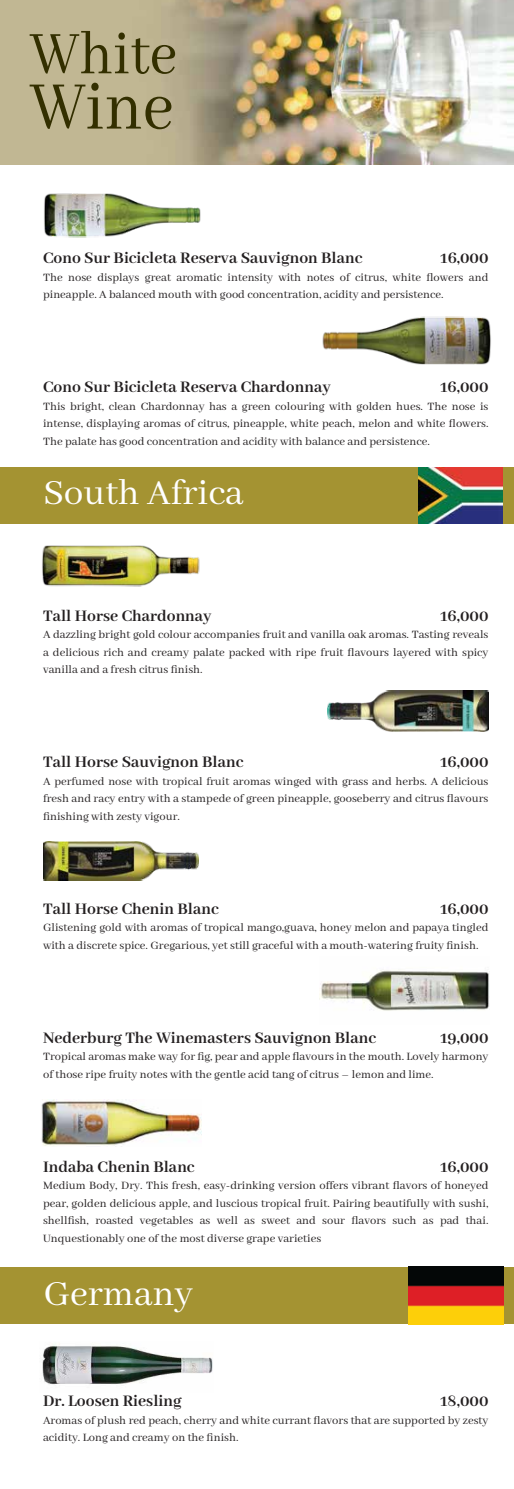
<style>
.page{position:relative;width:514px;height:1489px;background:#fff}
.page>*{position:absolute;margin:0;border:0;box-sizing:border-box;transform-origin:0 0}
.t1{font:75px "Abhaya Libre";color:#332f00;scale:.91 1}
.t2{font:66.62px "Abhaya Libre";color:#332f00;scale:.91 1}
.t3{font:39.25px "Abhaya Libre";color:#fff}
.t4{font:700 17.5px "Abhaya Libre";color:#231f20}
.t5{font:12.5px/17.5px "Abhaya Libre";color:#231f20}
</style>
<div class="page">
<img style="left:44px;top:193px;width:157px;height:45px">
<img style="left:322px;top:317px;width:169px;height:48px">
<div style="left:0;top:467px;width:514px;height:56px;background:#a49332"></div>
<img style="left:419px;top:468px;width:83px;height:55px">
<div style="left:0;top:1267px;width:514px;height:56px;background:#a49332"></div>
<img style="left:42px;top:545px;width:158px;height:41px">
<img style="left:327px;top:691px;width:161px;height:40px">
<img style="left:43px;top:841px;width:156px;height:39px">
<img style="left:319px;top:970px;width:171px;height:41px">
<img style="left:41px;top:1099px;width:160px;height:47px">
<img style="left:408px;top:1266px;width:95px;height:57px">
<img style="left:42px;top:1344px;width:171px;height:41px">
<img style="left:0;top:0;width:514px;height:165px">
<h2 class="t2" style="left:30px;top:18px;width:163px">White</h2>
<h1 class="t1" style="left:30px;top:66px;width:159px">Wine</h1>
<h3 class="t4" style="left:43px;top:249px;width:321px">Cono Sur Bicicleta Reserva Sauvignon Blanc</h3>
<h3 class="t4" style="left:440px;top:249px;width:50px">16,000</h3>
<p class="t5" style="left:43px;top:269px;width:447px">The nose displays great aromatic intensity with notes of citrus, white flowers and pineapple. A balanced mouth with good concentration, acidity and persistence.</p>
<h3 class="t4" style="left:43px;top:378px;width:289px">Cono Sur Bicicleta Reserva Chardonnay</h3>
<h3 class="t4" style="left:440px;top:378px;width:50px">16,000</h3>
<p class="t5" style="left:43px;top:398px;width:447px;text-align:justify">This bright, clean Chardonnay has a green colouring with golden hues. The nose is intense, displaying aromas of citrus, pineapple, white peach, melon and white flowers.<br>The palate has good concentration and acidity with balance and persistence.</p>
<h3 class="t3" style="left:43px;top:471px;width:202px">South Africa</h3>
<h3 class="t4" style="left:43px;top:606px;width:170px">Tall Horse Chardonnay</h3>
<h3 class="t4" style="left:440px;top:606px;width:50px">16,000</h3>
<p class="t5" style="left:43px;top:626px;width:447px;text-align:justify">A dazzling bright gold colour accompanies fruit and vanilla oak aromas. Tasting reveals a delicious rich and creamy palate packed with ripe fruit flavours layered with spicy vanilla and a fresh citrus finish.</p>
<h3 class="t4" style="left:43px;top:752px;width:202px">Tall Horse Sauvignon Blanc</h3>
<h3 class="t4" style="left:440px;top:752px;width:50px">16,000</h3>
<p class="t5" style="left:43px;top:772px;width:447px;text-align:justify">A perfumed nose with tropical fruit aromas winged with grass and herbs. A delicious fresh and racy entry with a stampede of green pineapple, gooseberry and citrus flavours finishing with zesty vigour.</p>
<h3 class="t4" style="left:43px;top:899px;width:177px">Tall Horse Chenin Blanc</h3>
<h3 class="t4" style="left:440px;top:899px;width:50px">16,000</h3>
<p class="t5" style="left:43px;top:919px;width:447px">Glistening gold with aromas of tropical mango,guava, honey melon and papaya tingled with a discrete spice. Gregarious, yet still graceful with a mouth-watering fruity finish.</p>
<h3 class="t4" style="left:43px;top:1028px;width:334px">Nederburg The Winemasters Sauvignon Blanc</h3>
<h3 class="t4" style="left:440px;top:1028px;width:50px">19,000</h3>
<p class="t5" style="left:43px;top:1048px;width:447px">Tropical aromas make way for fig, pear and apple flavours in the mouth. Lovely harmony of those ripe fruity notes with the gentle acid tang of citrus – lemon and lime.</p>
<h3 class="t4" style="left:43px;top:1157px;width:153px">Indaba Chenin Blanc</h3>
<h3 class="t4" style="left:440px;top:1157px;width:50px">16,000</h3>
<p class="t5" style="left:43px;top:1177px;width:447px;text-align:justify">Medium Body, Dry. This fresh, easy-drinking version offers vibrant flavors of honeyed pear, golden delicious apple, and luscious tropical fruit. Pairing beautifully with sushi, shellfish, roasted vegetables as well as sweet and sour flavors such as pad thai.<br>Unquestionably one of the most diverse grape varieties</p>
<h3 class="t3" style="left:43px;top:1271px;width:151px">Germany</h3>
<h3 class="t4" style="left:43px;top:1391px;width:140px">Dr. Loosen Riesling</h3>
<h3 class="t4" style="left:440px;top:1391px;width:50px">18,000</h3>
<p class="t5" style="left:43px;top:1411px;width:447px">Aromas of plush red peach, cherry and white currant flavors that are supported by zesty acidity. Long and creamy on the finish.</p>
</div>
